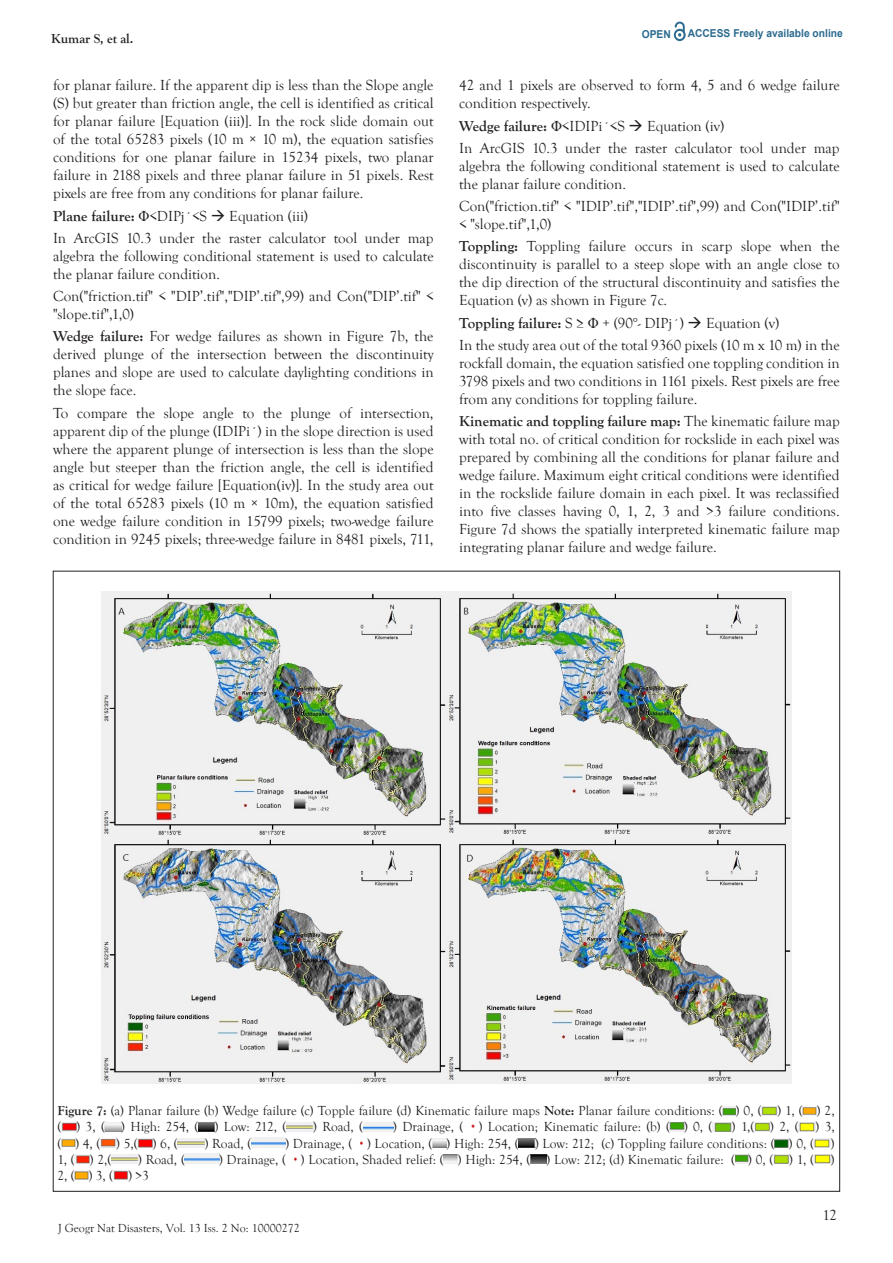
<style>
.page{position:relative;width:893px;height:1263px;background:#fff}
.page>*{position:absolute;margin:0;border:0;box-sizing:border-box;transform-origin:0 0}
.t1{font:15px/18px "Goudy Old Style T";color:#231f20}
.t2{font:13.5px/16.2px "Goudy Old Style T";color:#231f20}
.t3{font:700 13.5px "Goudy Old Style T";color:#231f20}
.t4{font:12px "Goudy Old Style T";color:#231f20}
.t5{font:700 10.95px "Arial";color:#2b6b8f;scale:.94 1}
.s1{font-weight:700}
.s2{font-family:"Times New Roman"}
</style>
<div class="page">
<svg style="left:674px;top:22px;width:12px;height:19px"></svg>
<img style="left:101px;top:591px;width:690px;height:493px">
<img style="left:722px;top:1106px;width:14px;height:9px">
<img style="left:761px;top:1106px;width:16px;height:9px">
<img style="left:802px;top:1106px;width:15px;height:9px">
<img style="left:61px;top:1122px;width:15px;height:9px">
<img style="left:198px;top:1122px;width:17px;height:9px">
<img style="left:286px;top:1122px;width:27px;height:9px">
<img style="left:363px;top:1122px;width:30px;height:9px">
<img style="left:471px;top:1124px;width:4px;height:4px">
<img style="left:670px;top:1122px;width:14px;height:9px">
<img style="left:712px;top:1122px;width:20px;height:9px">
<img style="left:754px;top:1122px;width:16px;height:9px">
<img style="left:798px;top:1122px;width:18px;height:9px">
<img style="left:61px;top:1138px;width:14px;height:9px">
<img style="left:100px;top:1138px;width:16px;height:9px">
<img style="left:138px;top:1138px;width:15px;height:9px">
<img style="left:178px;top:1138px;width:27px;height:9px">
<img style="left:251px;top:1137px;width:35px;height:10px">
<img style="left:360px;top:1141px;width:3px;height:4px">
<img style="left:432px;top:1138px;width:15px;height:9px">
<img style="left:519px;top:1138px;width:16px;height:9px">
<img style="left:774px;top:1138px;width:15px;height:9px">
<img style="left:814px;top:1138px;width:17px;height:9px">
<img style="left:75px;top:1155px;width:15px;height:9px">
<img style="left:111px;top:1155px;width:27px;height:9px">
<img style="left:185px;top:1153px;width:34px;height:11px">
<img style="left:294px;top:1157px;width:3px;height:4px">
<img style="left:444px;top:1155px;width:14px;height:9px">
<img style="left:530px;top:1155px;width:17px;height:9px">
<svg style="left:735px;top:1155px;width:13px;height:9px"></svg>
<img style="left:773px;top:1155px;width:16px;height:9px">
<img style="left:814px;top:1155px;width:17px;height:9px">
<img style="left:75px;top:1171px;width:14px;height:9px">
<img style="left:113px;top:1171px;width:15px;height:9px">
<p class="t3" style="left:51px;top:31px;width:84px">Kumar S, et al.</p>
<p class="t1" style="left:53px;top:77px;width:382px;text-align:justify">for planar failure. If the apparent dip is less than the Slope angle (S) but greater than friction angle, the cell is identified as critical for planar failure [Equation (iii)]. In the rock slide domain out of the total 65283 pixels (10 m × 10 m), the equation satisfies conditions for one planar failure in 15234 pixels, two planar failure in 2188 pixels and three planar failure in 51 pixels. Rest pixels are free from any conditions for planar failure.</p>
<p class="t1" style="left:53px;top:205px;width:382px;line-height:22.2px"><span class="s1">Plane failure:</span> <span class="s2">Φ</span>&lt;DIPj´&lt;S → Equation (iii)<br>In ArcGIS 10.3 under the raster calculator tool under map</p>
<p class="t1" style="left:53px;top:247px;width:382px">algebra the following conditional statement is used to calculate the planar failure condition.</p>
<p class="t1" style="left:53px;top:288px;width:382px">Con("friction.tif" &lt; "DIP’.tif","DIP’.tif",99) and Con("DIP’.tif" &lt; "slope.tif",1,0)</p>
<p class="t1" style="left:53px;top:328px;width:382px;text-align:justify"><span class="s1">Wedge failure:</span> For wedge failures as shown in Figure 7b, the derived plunge of the intersection between the discontinuity planes and slope are used to calculate daylighting conditions in the slope face.</p>
<p class="t1" style="left:53px;top:404px;width:382px;text-align:justify">To compare the slope angle to the plunge of intersection, apparent dip of the plunge (IDIPi´) in the slope direction is used where the apparent plunge of intersection is less than the slope angle but steeper than the friction angle, the cell is identified as critical for wedge failure [Equation(iv)]. In the study area out of the total 65283 pixels (10 m × 10m), the equation satisfied one wedge failure condition in 15799 pixels; two-wedge failure condition in 9245 pixels; three-wedge failure in 8481 pixels, 711,</p>
<p class="t5" style="left:642px;top:26px;width:32px">OPEN</p>
<p class="t5" style="left:688px;top:25px;width:167px">ACCESS Freely available online</p>
<p class="t1" style="left:459px;top:77px;width:382px">42 and 1 pixels are observed to form 4, 5 and 6 wedge failure condition respectively.</p>
<p class="t1" style="left:459px;top:115px;width:382px;line-height:22.2px"><span class="s1">Wedge failure:</span> <span class="s2">Φ</span>&lt;IDIPi´&lt;S → Equation (iv)<br>In ArcGIS 10.3 under the raster calculator tool under map</p>
<p class="t1" style="left:459px;top:157px;width:382px">algebra the following conditional statement is used to calculate the planar failure condition.</p>
<p class="t1" style="left:459px;top:198px;width:382px">Con("friction.tif" &lt; "IDIP’.tif","IDIP’.tif",99) and Con("IDIP’.tif" &lt; "slope.tif",1,0)</p>
<p class="t1" style="left:459px;top:238px;width:382px;text-align:justify"><span class="s1">Toppling:</span> Toppling failure occurs in scarp slope when the discontinuity is parallel to a steep slope with an angle close to the dip direction of the structural discontinuity and satisfies the Equation (v) as shown in Figure 7c.</p>
<p class="t1" style="left:459px;top:312px;width:382px;line-height:22.2px"><span class="s1">Toppling failure:</span> S ≥ <span class="s2">Φ</span> + (90°- DIPj´) → Equation (v)<br>In the study area out of the total 9360 pixels (10 m x 10 m) in the</p>
<p class="t1" style="left:459px;top:354px;width:382px;text-align:justify">rockfall domain, the equation satisfied one toppling condition in 3798 pixels and two conditions in 1161 pixels. Rest pixels are free from any conditions for toppling failure.</p>
<p class="t1" style="left:459px;top:413px;width:382px;text-align:justify"><span class="s1">Kinematic and toppling failure map:</span> The kinematic failure map with total no. of critical condition for rockslide in each pixel was prepared by combining all the conditions for planar failure and wedge failure. Maximum eight critical conditions were identified in the rockslide failure domain in each pixel. It was reclassified into five classes having 0, 1, 2, 3 and &gt;3 failure conditions.<br>Figure 7d shows the spatially interpreted kinematic failure map integrating planar failure and wedge failure.</p>
<p class="t2" style="left:57px;top:1103px;width:779px"><span class="s1">Figure 7:</span> (a) Planar failure (b) Wedge failure (c) Topple failure (d) Kinematic failure maps <span class="s1">Note:</span> Planar failure conditions: ( ) 0, ( ) 1, ( ) 2, ( ) 3, ( ) High: 254, ( ) Low: 212, (</p>
<p class="t2" style="left:313px;top:1119px;width:51px">) Road, (</p>
<p class="t2" style="left:393px;top:1119px;width:321px">) Drainage, ( ) Location; Kinematic failure: (b) ( ) 0, (</p>
<p class="t2" style="left:732px;top:1119px;width:68px">) 1,( ) 2, (</p>
<p class="t2" style="left:816px;top:1119px;width:21px">) 3,</p>
<p class="t2" style="left:58px;top:1135px;width:122px">( ) 4, ( ) 5,( ) 6, (</p>
<p class="t2" style="left:205px;top:1135px;width:48px">) Road, (</p>
<p class="t2" style="left:286px;top:1135px;width:530px">) Drainage, ( ) Location, ( ) High: 254, ( ) Low: 212; (c) Toppling failure conditions: ( ) 0, (</p>
<p class="t2" style="left:831px;top:1135px;width:5px">)</p>
<p class="t2" style="left:57px;top:1151px;width:55px">1, ( ) 2,(</p>
<p class="t2" style="left:138px;top:1151px;width:48px">) Road, (</p>
<p class="t2" style="left:219px;top:1151px;width:596px">) Drainage, ( ) Location, Shaded relief: ( ) High: 254, ( ) Low: 212; (d) Kinematic failure: ( ) 0, ( ) 1, (</p>
<p class="t2" style="left:831px;top:1151px;width:5px">)</p>
<p class="t2" style="left:57px;top:1168px;width:93px">2, ( ) 3, ( ) &gt;3</p>
<p class="t4" style="left:58px;top:1221px;width:243px">J Geogr Nat Disasters, Vol. 13 Iss. 2 No: 10000272</p>
<p class="t1" style="left:823px;top:1207px;width:16px">12</p>
</div>
